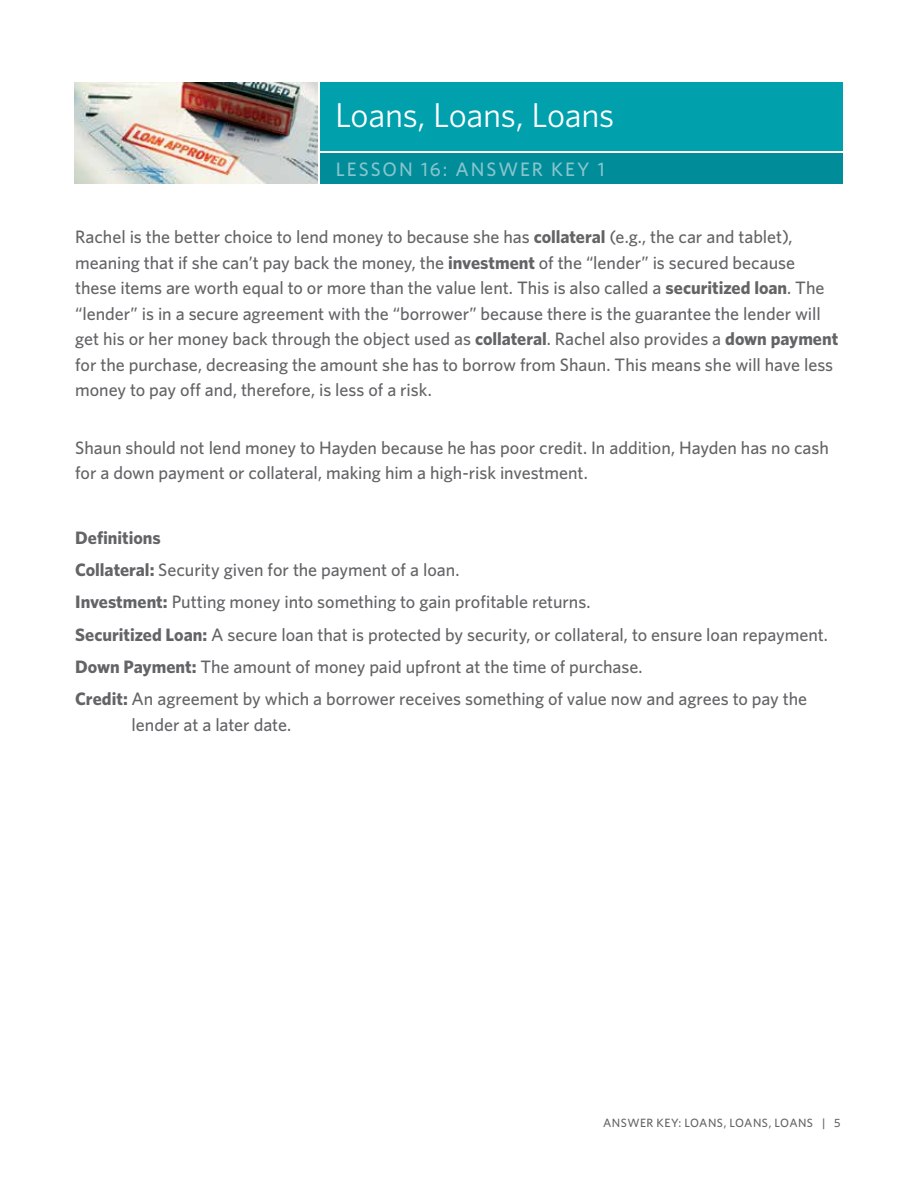
<style>
.page{position:relative;width:918px;height:1188px;background:#fff}
.page>*{position:absolute;margin:0;border:0;box-sizing:border-box;transform-origin:0 0}
.t1{font:34.5px "Whitney";letter-spacing:-.01em;color:#fff}
.t2{font:500 19.5px "Whitney";letter-spacing:.1em;color:#87c5cd}
.t3{font:500 18px/25.5px "Whitney";letter-spacing:-.005em;color:#636466}
.t4{font:500 12px "Whitney";letter-spacing:.04em;color:#636466}
.s1{font-weight:700}
</style>
<div class="page">
<img style="left:74px;top:82px;width:243px;height:102px">
<div style="left:320px;top:82px;width:523px;height:69px;background:#00a0ad"></div>
<div style="left:320px;top:153px;width:523px;height:30px;background:#008c99"></div>
<h1 class="t1" style="left:335px;top:92px;width:281px">Loans, Loans, Loans</h1>
<p class="t2" style="left:336px;top:156px;width:270px">LESSON 16: ANSWER KEY 1</p>
<p class="t3" style="left:75px;top:224px;width:765px">Rachel is the better choice to lend money to because she has <span class="s1">collateral</span> (e.g., the car and tablet), meaning that if she can’t pay back the money, the <span class="s1">investment</span> of the “lender” is secured because these items are worth equal to or more than the value lent. This is also called a <span class="s1">securitized loan</span>. The “lender” is in a secure agreement with the “borrower” because there is the guarantee the lender will get his or her money back through the object used as <span class="s1">collateral</span>. Rachel also provides a <span class="s1">down payment </span>for the purchase, decreasing the amount she has to borrow from Shaun. This means she will have less money to pay off and, therefore, is less of a risk.</p>
<p class="t3" style="left:75px;top:435px;width:755px">Shaun should not lend money to Hayden because he has poor credit. In addition, Hayden has no cash for a down payment or collateral, making him a high-risk investment.</p>
<p class="t3" style="left:75px;top:521px;width:754px;line-height:32.2px"><span class="s1">Definitions<br>Collateral:</span> Security given for the payment of a loan.<br><span class="s1">Investment:</span> Putting money into something to gain profitable returns.<br><span class="s1">Securitized Loan:</span> A secure loan that is protected by security, or collateral, to ensure loan repayment.<br><span class="s1">Down Payment:</span> The amount of money paid upfront at the time of purchase.<br><span class="s1">Credit:</span> An agreement by which a borrower receives something of value now and agrees to pay the</p>
<p class="t3" style="left:132px;top:711px;width:161px">lender at a later date.</p>
<p class="t4" style="left:603px;top:1115px;width:239px">ANSWER KEY: LOANS, LOANS, LOANS | 5</p>
</div>
